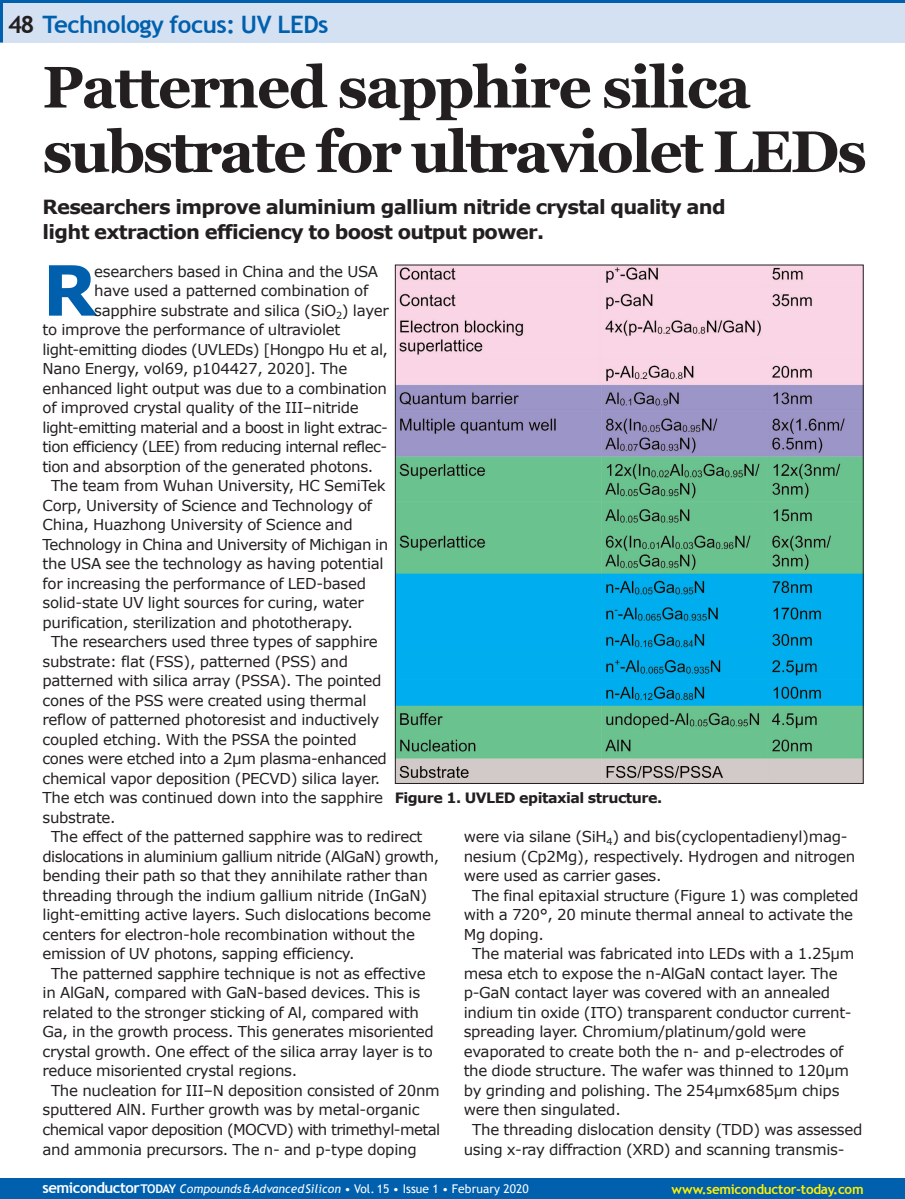
<style>
.page{position:relative;width:905px;height:1199px;background:#fff}
.page>*{position:absolute;margin:0;border:0;box-sizing:border-box;transform-origin:0 0}
.t1{font:700 69.3px "Verdana";color:#0160ae}
.t2{font:700 58.5px/64.5px "Georgia";letter-spacing:-.04em;color:#231f20}
.t3{font:700 24px "Trebuchet MS";letter-spacing:-.02em;color:#0160ae}
.t4{font:700 19.5px/25.5px "Verdana";letter-spacing:-.035em;color:#231f20}
.t5{font:15px "Verdana";letter-spacing:-.02em;color:#231f20}
.t6{font:15px "Verdana";letter-spacing:-.04em;color:#231f20}
.t7{font:700 14.25px "Verdana";letter-spacing:-.035em;color:#231f20}
.t8{font:700 13.5px "Trebuchet MS";letter-spacing:-.02em;color:#fff101}
.t9{font:12px "Trebuchet MS";letter-spacing:.005em;color:#fff}
.s1{color:#231f20}
.s2{font-weight:700;font-size:15px}
.s3{font-weight:700}
.s4{font-style:italic}
</style>
<div class="page">
<div style="left:0;top:0;width:904px;height:43px;background:#d4e1f2"></div>
<hr style="left:0;top:0;width:3px;height:43px;background:#0160ae">
<div style="left:0;top:1178px;width:904px;height:20px;background:#0160ae"></div>
<hr style="left:0;top:0;width:904px;height:3px;background:#0160ae">
<img style="left:397px;top:267px;width:464px;height:515px">
<p class="t3" style="left:8px;top:10px;width:322px"><span class="s1">48</span> Technology focus: UV LEDs</p>
<p class="t2" style="left:43px;top:55px;width:826px">Patterned sapphire silica substrate for ultraviolet LEDs</p>
<p class="t4" style="left:43px;top:193px;width:684px">Researchers improve aluminium gallium nitride crystal quality and light extraction efficiency to boost output power.</p>
<p class="t5" style="left:94px;top:261px;width:285px">esearchers based in China and the USA</p>
<p class="t5" style="left:94px;top:281px;width:275px">have used a patterned combination of</p>
<p class="t5" style="left:94px;top:300px;width:296px">sapphire substrate and silica (SiO<sub>2</sub>) layer</p>
<p class="t5" style="left:43px;top:320px;width:299px">to improve the performance of ultraviolet</p>
<p class="t5" style="left:43px;top:339px;width:347px">light-emitting diodes (UVLEDs) [Hongpo Hu et al,</p>
<p class="t5" style="left:43px;top:359px;width:306px">Nano Energy, vol69, p104427, 2020]. The</p>
<p class="t5" style="left:43px;top:378px;width:346px">enhanced light output was due to a combination</p>
<p class="t5" style="left:43px;top:398px;width:318px">of improved crystal quality of the III–nitride</p>
<p class="t6" style="left:43px;top:417px;width:347px">light-emitting material and a boost in light extrac-</p>
<p class="t6" style="left:43px;top:437px;width:346px">tion efficiency (LEE) from reducing internal reflec-</p>
<p class="t5" style="left:43px;top:456px;width:332px">tion and absorption of the generated photons.</p>
<p class="t5" style="left:51px;top:476px;width:336px">The team from Wuhan University, HC SemiTek</p>
<p class="t5" style="left:43px;top:495px;width:331px">Corp, University of Science and Technology of</p>
<p class="t5" style="left:43px;top:515px;width:312px">China, Huazhong University of Science and</p>
<p class="t5" style="left:43px;top:534px;width:347px">Technology in China and University of Michigan in</p>
<p class="t5" style="left:43px;top:554px;width:342px">the USA see the technology as having potential</p>
<p class="t5" style="left:43px;top:573px;width:325px">for increasing the performance of LED-based</p>
<p class="t5" style="left:43px;top:593px;width:323px">solid-state UV light sources for curing, water</p>
<p class="t5" style="left:43px;top:612px;width:312px">purification, sterilization and phototherapy.</p>
<p class="t5" style="left:51px;top:632px;width:328px">The researchers used three types of sapphire</p>
<p class="t5" style="left:43px;top:651px;width:307px">substrate: flat (FSS), patterned (PSS) and</p>
<p class="t5" style="left:43px;top:671px;width:340px">patterned with silica array (PSSA). The pointed</p>
<p class="t5" style="left:43px;top:690px;width:325px">cones of the PSS were created using thermal</p>
<p class="t5" style="left:43px;top:710px;width:338px">reflow of patterned photoresist and inductively</p>
<p class="t5" style="left:43px;top:729px;width:315px">coupled etching. With the PSSA the pointed</p>
<p class="t5" style="left:43px;top:749px;width:346px">cones were etched into a 2µm plasma-enhanced</p>
<p class="t5" style="left:43px;top:768px;width:339px">chemical vapor deposition (PECVD) silica layer.</p>
<p class="t5" style="left:43px;top:788px;width:342px">The etch was continued down into the sapphire</p>
<p class="t5" style="left:43px;top:807px;width:75px">substrate.</p>
<p class="t5" style="left:51px;top:827px;width:373px">The effect of the patterned sapphire was to redirect</p>
<p class="t6" style="left:43px;top:846px;width:398px">dislocations in aluminium gallium nitride (AlGaN) growth,</p>
<p class="t5" style="left:43px;top:866px;width:387px">bending their path so that they annihilate rather than</p>
<p class="t5" style="left:43px;top:885px;width:386px">threading through the indium gallium nitride (InGaN)</p>
<p class="t5" style="left:43px;top:905px;width:390px">light-emitting active layers. Such dislocations become</p>
<p class="t5" style="left:43px;top:924px;width:374px">centers for electron-hole recombination without the</p>
<p class="t5" style="left:43px;top:944px;width:313px">emission of UV photons, sapping efficiency.</p>
<p class="t5" style="left:51px;top:963px;width:376px">The patterned sapphire technique is not as effective</p>
<p class="t5" style="left:43px;top:983px;width:379px">in AlGaN, compared with GaN-based devices. This is</p>
<p class="t5" style="left:43px;top:1002px;width:378px">related to the stronger sticking of Al, compared with</p>
<p class="t5" style="left:43px;top:1022px;width:393px">Ga, in the growth process. This generates misoriented</p>
<p class="t5" style="left:43px;top:1041px;width:392px">crystal growth. One effect of the silica array layer is to</p>
<p class="t5" style="left:43px;top:1061px;width:256px">reduce misoriented crystal regions.</p>
<p class="t5" style="left:51px;top:1080px;width:390px">The nucleation for III–N deposition consisted of 20nm</p>
<p class="t5" style="left:43px;top:1100px;width:378px">sputtered AlN. Further growth was by metal-organic</p>
<p class="t6" style="left:43px;top:1119px;width:399px">chemical vapor deposition (MOCVD) with trimethyl-metal</p>
<p class="t5" style="left:43px;top:1139px;width:375px">and ammonia precursors. The n- and p-type doping</p>
<p class="t1" style="left:43px;top:246px;width:56px">R</p>
<p class="t7" style="left:395px;top:789px;width:269px">Figure 1. UVLED epitaxial structure.</p>
<p class="t5" style="left:463px;top:827px;width:385px">were via silane (SiH<sub>4</sub>) and bis(cyclopentadienyl)mag-</p>
<p class="t5" style="left:463px;top:846px;width:393px">nesium (Cp2Mg), respectively. Hydrogen and nitrogen</p>
<p class="t5" style="left:463px;top:866px;width:199px">were used as carrier gases.</p>
<p class="t5" style="left:472px;top:885px;width:388px">The final epitaxial structure (Figure 1) was completed</p>
<p class="t5" style="left:463px;top:905px;width:391px">with a 720°, 20 minute thermal anneal to activate the</p>
<p class="t5" style="left:463px;top:924px;width:82px">Mg doping.</p>
<p class="t5" style="left:472px;top:944px;width:384px">The material was fabricated into LEDs with a 1.25µm</p>
<p class="t5" style="left:463px;top:963px;width:375px">mesa etch to expose the n-AlGaN contact layer. The</p>
<p class="t5" style="left:463px;top:983px;width:368px">p-GaN contact layer was covered with an annealed</p>
<p class="t5" style="left:463px;top:1002px;width:389px">indium tin oxide (ITO) transparent conductor current-</p>
<p class="t5" style="left:463px;top:1022px;width:344px">spreading layer. Chromium/platinum/gold were</p>
<p class="t5" style="left:463px;top:1041px;width:381px">evaporated to create both the n- and p-electrodes of</p>
<p class="t5" style="left:463px;top:1061px;width:387px">the diode structure. The wafer was thinned to 120µm</p>
<p class="t5" style="left:463px;top:1080px;width:377px">by grinding and polishing. The 254µmx685µm chips</p>
<p class="t5" style="left:463px;top:1100px;width:159px">were then singulated.</p>
<p class="t5" style="left:472px;top:1119px;width:392px">The threading dislocation density (TDD) was assessed</p>
<p class="t5" style="left:463px;top:1139px;width:382px">using x-ray diffraction (XRD) and scanning transmis-</p>
<p class="t9" style="left:43px;top:1181px;width:488px"><span class="s2">semiconductor</span><span class="s3">TODAY</span> <span class="s4">Compounds&amp;AdvancedSilicon</span> • Vol. 15 • Issue 1 • February 2020</p>
<p class="t8" style="left:671px;top:1180px;width:194px">www.semiconductor-today.com</p>
</div>
